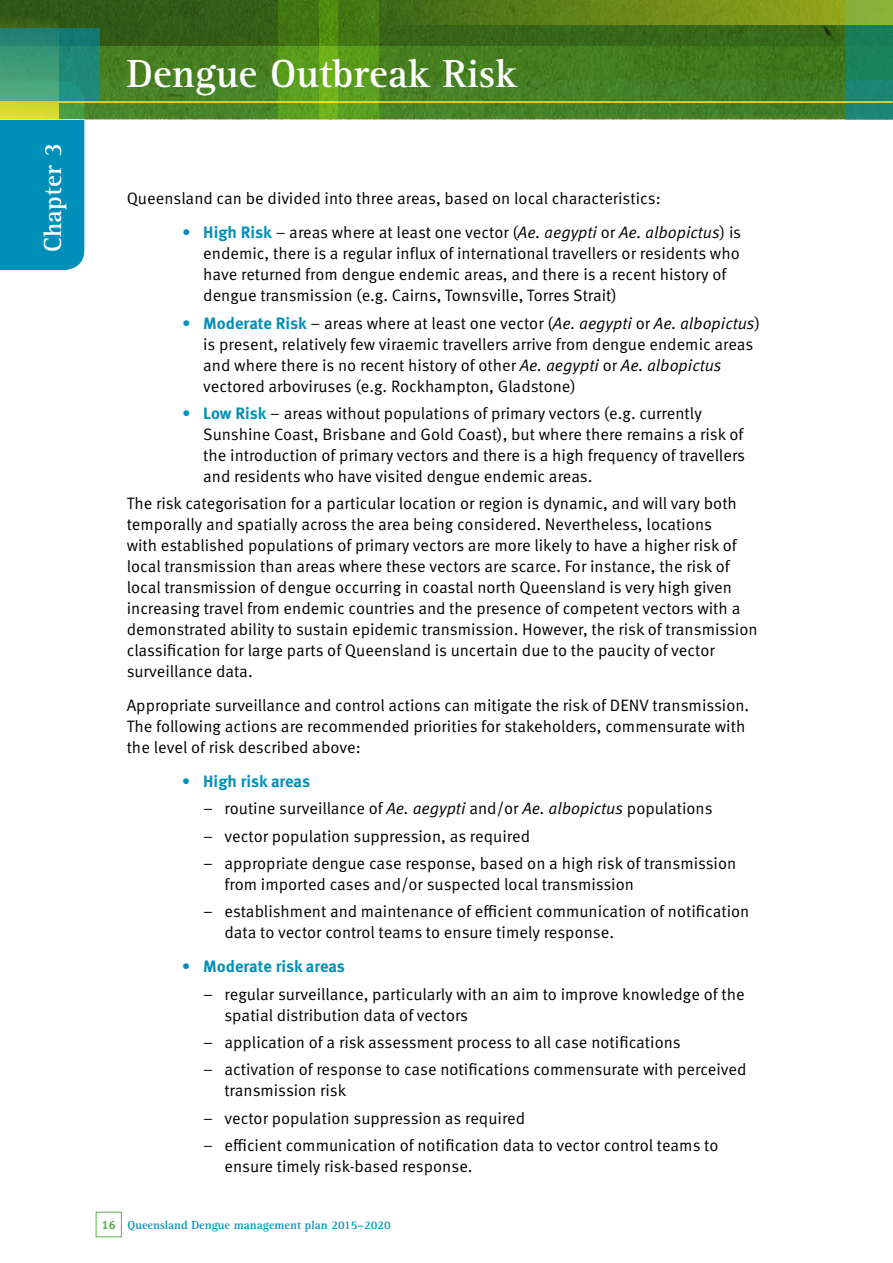
<style>
.page{position:relative;width:893px;height:1263px;background:#fff}
.page>*{position:absolute;margin:0;border:0;box-sizing:border-box;transform-origin:0 0}
.t1{font:700 40.5px "Rotis Serif Std";color:#fff}
.t2{font:700 25.5px "Rotis Serif Std";letter-spacing:.01em;color:#fff}
.t3{font:16.5px/21px "Meta OT Norm";color:#000}
.t4{font:700 16.5px "Meta OT";letter-spacing:-.005em;color:#008fb8}
.t5{font:700 12px "Rotis Serif Std";color:#008fb8}
.s1{color:#008fb8}
.s2{font-family:"Meta OT";font-weight:700;color:#008fb8}
.s3{font-family:"Meta OT Norm Ita"}
.s4{font-family:"Meta OT Norm";font-weight:400}
.s5{font-family:"Meta OT";font-size:12.15px;color:#58b14a}
</style>
<div class="page">
<div style="left:0;top:119px;width:84px;height:151px;background:#008fb8"></div>
<div style="left:96px;top:1212px;width:26px;height:25px;border:1px solid #58b14a"></div>
<svg style="left:59px;top:80px;width:786px;height:39px;background:#47852b"></svg>
<div style="left:0;top:0;width:59px;height:119px;background:linear-gradient(to right,#d9dc2b,#d1d82c)"></div>
<svg style="left:162px;top:80px;width:683px;height:34px;background:#448027"></svg>
<div style="left:845px;top:0;width:48px;height:119px;background:#1c8676"></div>
<svg style="left:0;top:0;width:893px;height:80px;background:#45751e"></svg>
<hr style="left:59px;top:101px;width:834px;height:2px;background:#faea27">
<svg style="left:279px;top:0;width:41px;height:119px;background:#528e19"></svg>
<svg style="left:320px;top:0;width:59px;height:119px;background:#599618"></svg>
<svg style="left:0;top:28px;width:99px;height:73px;background:#2e9076"></svg>
<h2 class="t2" style="left:38px;top:252px;width:111px;rotate:-90deg">Chapter 3</h2>
<h1 class="t1" style="left:127px;top:49px;width:392px">Dengue Outbreak Risk</h1>
<p class="t3" style="left:127px;top:188px;width:536px">Queensland can be divided into three areas, based on local characteristics:</p>
<p class="t3" style="left:203px;top:222px;width:539px;text-indent:-21px"><span class="s1">•</span> <span class="s2">High Risk</span> – areas where at least one vector (<span class="s3">Ae. aegypti</span> or <span class="s3">Ae. albopictus</span>) is endemic, there is a regular influx of international travellers or residents who have returned from dengue endemic areas, and there is a recent history of dengue transmission (e.g. Cairns, Townsville, Torres Strait)</p>
<p class="t3" style="left:203px;top:312px;width:558px;text-indent:-21px"><span class="s1">•</span> <span class="s2">Moderate Risk</span> – areas where at least one vector (<span class="s3">Ae. aegypti</span> or <span class="s3">Ae. albopictus</span>) is present, relatively few viraemic travellers arrive from dengue endemic areas and where there is no recent history of other <span class="s3">Ae. aegypti</span> or <span class="s3">Ae. albopictus </span>vectored arboviruses (e.g. Rockhampton, Gladstone)</p>
<p class="t3" style="left:203px;top:403px;width:543px;text-indent:-21px"><span class="s1">•</span> <span class="s2">Low Risk</span> – areas without populations of primary vectors (e.g. currently Sunshine Coast, Brisbane and Gold Coast), but where there remains a risk of the introduction of primary vectors and there is a high frequency of travellers and residents who have visited dengue endemic areas.</p>
<p class="t3" style="left:127px;top:493px;width:632px">The risk categorisation for a particular location or region is dynamic, and will vary both temporally and spatially across the area being considered. Nevertheless, locations<br>with established populations of primary vectors are more likely to have a higher risk of local transmission than areas where these vectors are scarce. For instance, the risk of local transmission of dengue occurring in coastal north Queensland is very high given increasing travel from endemic countries and the presence of competent vectors with a demonstrated ability to sustain epidemic transmission. However, the risk of transmission classification for large parts of Queensland is uncertain due to the paucity of vector surveillance data.</p>
<p class="t3" style="left:127px;top:695px;width:624px">Appropriate surveillance and control actions can mitigate the risk of DENV transmission.<br>The following actions are recommended priorities for stakeholders, commensurate with the level of risk described above:</p>
<p class="t4" style="left:182px;top:771px;width:130px"><span class="s4">•</span> High risk areas</p>
<p class="t3" style="left:203px;top:798px;width:511px">– routine surveillance of <span class="s3">Ae. aegypti</span> and/or <span class="s3">Ae. albopictus</span> populations</p>
<p class="t3" style="left:203px;top:826px;width:328px">– vector population suppression, as required</p>
<p class="t3" style="left:224px;top:853px;width:513px;text-indent:-21px">– appropriate dengue case response, based on a high risk of transmission from imported cases and/or suspected local transmission</p>
<p class="t3" style="left:224px;top:901px;width:526px;text-indent:-21px">– establishment and maintenance of efficient communication of notification data to vector control teams to ensure timely response.</p>
<p class="t4" style="left:182px;top:956px;width:165px"><span class="s4">•</span> Moderate risk areas</p>
<p class="t3" style="left:224px;top:983px;width:522px;text-indent:-21px">– regular surveillance, particularly with an aim to improve knowledge of the spatial distribution data of vectors</p>
<p class="t3" style="left:203px;top:1032px;width:479px">– application of a risk assessment process to all case notifications</p>
<p class="t3" style="left:224px;top:1059px;width:523px;text-indent:-21px">– activation of response to case notifications commensurate with perceived transmission risk</p>
<p class="t3" style="left:203px;top:1108px;width:324px">– vector population suppression as required</p>
<p class="t3" style="left:224px;top:1135px;width:495px;text-indent:-21px">– efficient communication of notification data to vector control teams to ensure timely risk-based response.</p>
<p class="t5" style="left:102px;top:1218px;width:290px"><span class="s5">16</span> Queensland Dengue management plan 2015–2020</p>
</div>
